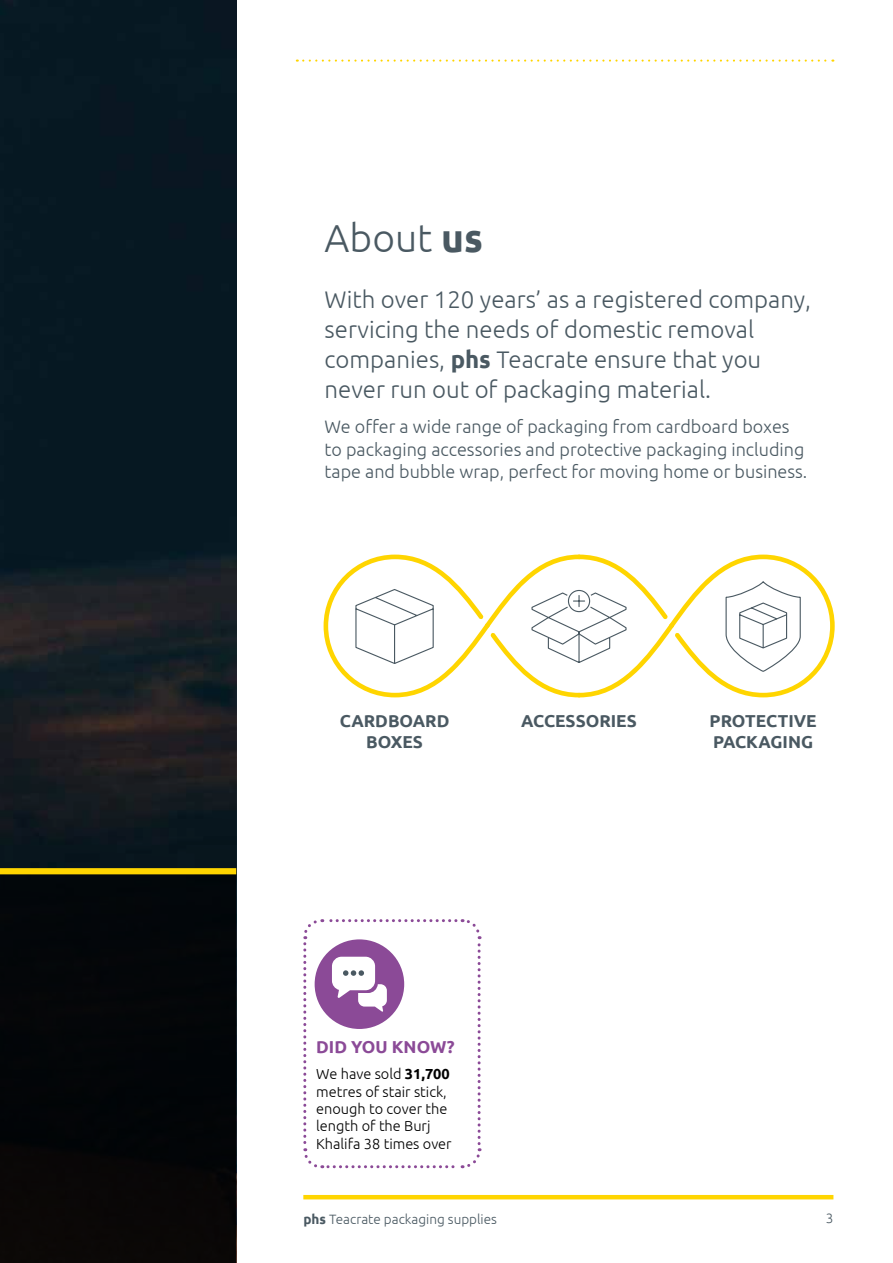
<style>
.page{position:relative;width:893px;height:1263px;background:#fff}
.page>*{position:absolute;margin:0;border:0;box-sizing:border-box;transform-origin:0 0}
.t1{font:300 39px "Ubuntu";color:#4a5962}
.t2{font:300 24px/30px "Ubuntu";color:#4a5962}
.t3{font:300 18px/22.5px "Ubuntu";color:#4a5962}
.t4{font:700 17.25px/20.7px "Ubuntu";color:#4a5962}
.t5{font:700 17.25px "Ubuntu";color:#8b4a97}
.t6{font:300 14.55px/17.4px "Ubuntu";color:#000}
.t7{font:300 13.5px "Ubuntu";color:#4a5962}
.s1{font-weight:700}
</style>
<div class="page">
<svg style="left:0;top:0;width:236px;height:868px;background:#0c1a22"></svg>
<div style="left:0;top:874px;width:236px;height:389px;background:#030608"></div>
<hr style="left:303px;top:1195px;width:530px;height:4px;background:#ffd500">
<svg style="left:303px;top:919px;width:179px;height:250px"></svg>
<svg style="left:0;top:868px;width:236px;height:6px"></svg>
<svg style="left:297px;top:60px;width:536px;height:2px"></svg>
<svg style="left:324px;top:555px;width:511px;height:142px"></svg>
<h1 class="t1" style="left:325px;top:215px;width:160px">About <span class="s1">us</span></h1>
<h2 class="t2" style="left:325px;top:284px;width:488px">With over 120 years’ as a registered company, servicing the needs of domestic removal companies, <span class="s1">phs</span> Teacrate ensure that you never run out of packaging material.</h2>
<p class="t3" style="left:325px;top:415px;width:484px">We offer a wide range of packaging from cardboard boxes to packaging accessories and protective packaging including tape and bubble wrap, perfect for moving home or business.</p>
<p class="t4" style="left:340px;top:710px;width:111px;text-align:center">CARDBOARD<br>BOXES</p>
<p class="t4" style="left:521px;top:710px;width:117px">ACCESSORIES</p>
<p class="t4" style="left:710px;top:710px;width:109px">PROTECTIVE<br>PACKAGING</p>
<p class="t5" style="left:316px;top:1036px;width:140px">DID YOU KNOW?</p>
<p class="t6" style="left:316px;top:1065px;width:137px">We have sold <span class="s1">31,700 </span>metres of stair stick, enough to cover the length of the Burj<br>Khalifa 38 times over</p>
<p class="t7" style="left:303px;top:1210px;width:195px"><span class="s1">phs</span> Teacrate packaging supplies</p>
<p class="t7" style="left:826px;top:1210px;width:9px">3</p>
</div>
